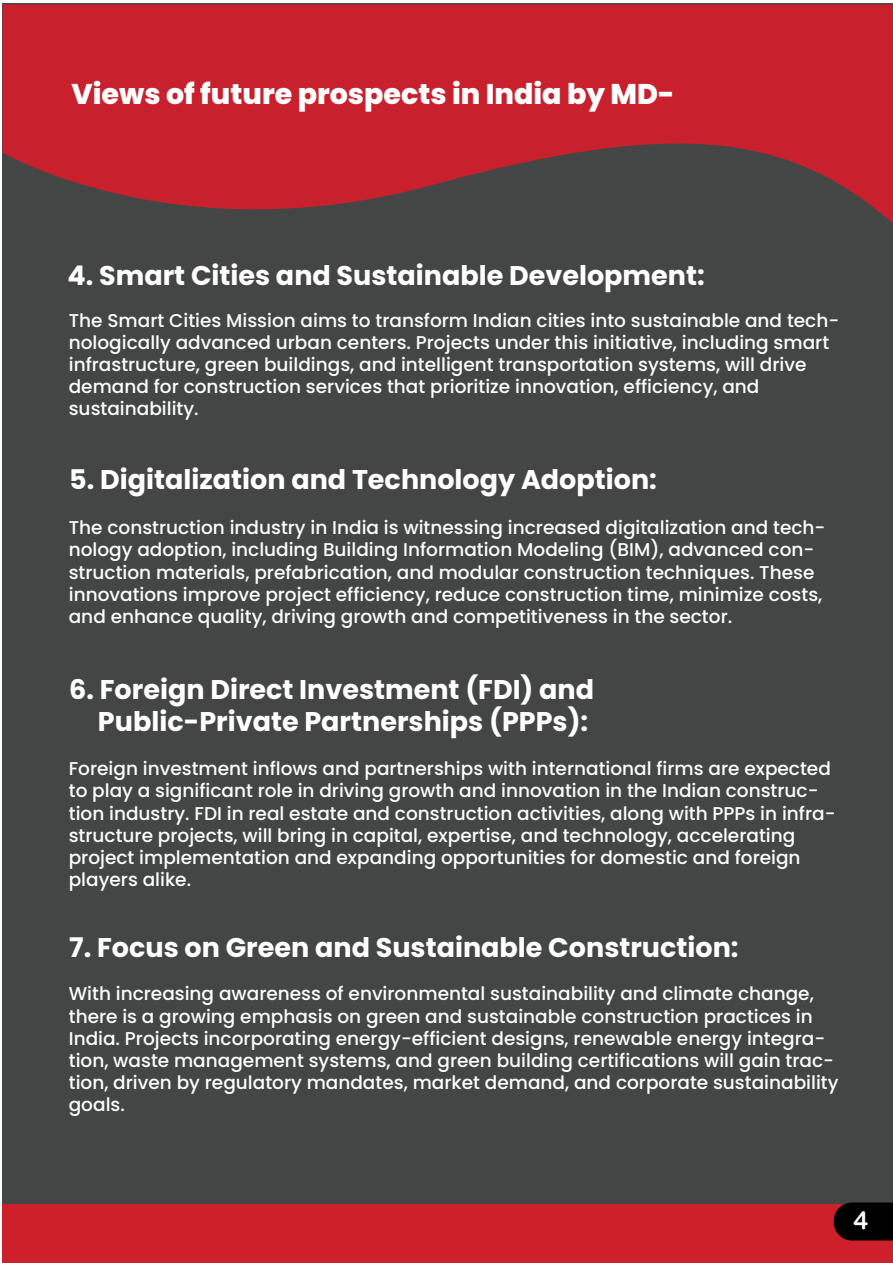
<style>
.page{position:relative;width:893px;height:1263px;background:#fff}
.page>*{position:absolute;margin:0;border:0;box-sizing:border-box;transform-origin:0 0}
.t1{font:800 28.5px "Poppins";color:#fff}
.t2{font:700 27px/32.4px "Poppins";color:#fff;text-align:right}
.t3{font:24.9px "Arial Rounded MT Bold";color:#fff}
.t4{font:500 18.45px/22.2px "Poppins";color:#fdfefe}
</style>
<div class="page">
<div style="left:2px;top:4px;width:891px;height:1259px;background:#444545"></div>
<svg style="left:2px;top:4px;width:891px;height:220px;fill:#c9202d"></svg>
<div style="left:2px;top:1204px;width:891px;height:59px;background:#ce202a"></div>
<svg style="left:834px;top:1202px;width:59px;height:38px;background:#0b0303"></svg>
<h1 class="t1" style="left:72px;top:78px;width:605px">Views of future prospects in India by MD-</h1>
<h2 class="t2" style="left:67px;top:259px;width:639px">4. Smart Cities and Sustainable Development:</h2>
<p class="t4" style="left:69px;top:309px;width:772px">The Smart Cities Mission aims to transform Indian cities into sustainable and tech&shy;nologically advanced urban centers. Projects under this initiative, including smart infrastructure, green buildings, and intelligent transportation systems, will drive demand for construction services that prioritize innovation, efficiency, and sustainability.</p>
<h2 class="t2" style="left:69px;top:463px;width:589px">5. Digitalization and Technology Adoption:</h2>
<p class="t4" style="left:69px;top:517px;width:758px">The construction industry in India is witnessing increased digitalization and tech&shy;nology adoption, including Building Information Modeling (BIM), advanced con&shy;struction materials, prefabrication, and modular construction techniques. These innovations improve project efficiency, reduce construction time, minimize costs, and enhance quality, driving growth and competitiveness in the sector.</p>
<h2 class="t2" style="left:69px;top:673px;width:526px">6. Foreign Direct Investment (FDI) and<br>Public-Private Partnerships (PPPs):</h2>
<p class="t4" style="left:69px;top:758px;width:768px">Foreign investment inflows and partnerships with international firms are expected to play a significant role in driving growth and innovation in the Indian construc&shy;tion industry. FDI in real estate and construction activities, along with PPPs in infra&shy;structure projects, will bring in capital, expertise, and technology, accelerating project implementation and expanding opportunities for domestic and foreign players alike.</p>
<h2 class="t2" style="left:69px;top:931px;width:671px">7. Focus on Green and Sustainable Construction:</h2>
<p class="t4" style="left:69px;top:983px;width:771px">With increasing awareness of environmental sustainability and climate change, there is a growing emphasis on green and sustainable construction practices in India. Projects incorporating energy-efficient designs, renewable energy integra&shy;tion, waste management systems, and green building certifications will gain trac&shy;tion, driven by regulatory mandates, market demand, and corporate sustainability goals.</p>
<h3 class="t3" style="left:854px;top:1206px;width:16px">4</h3>
</div>
